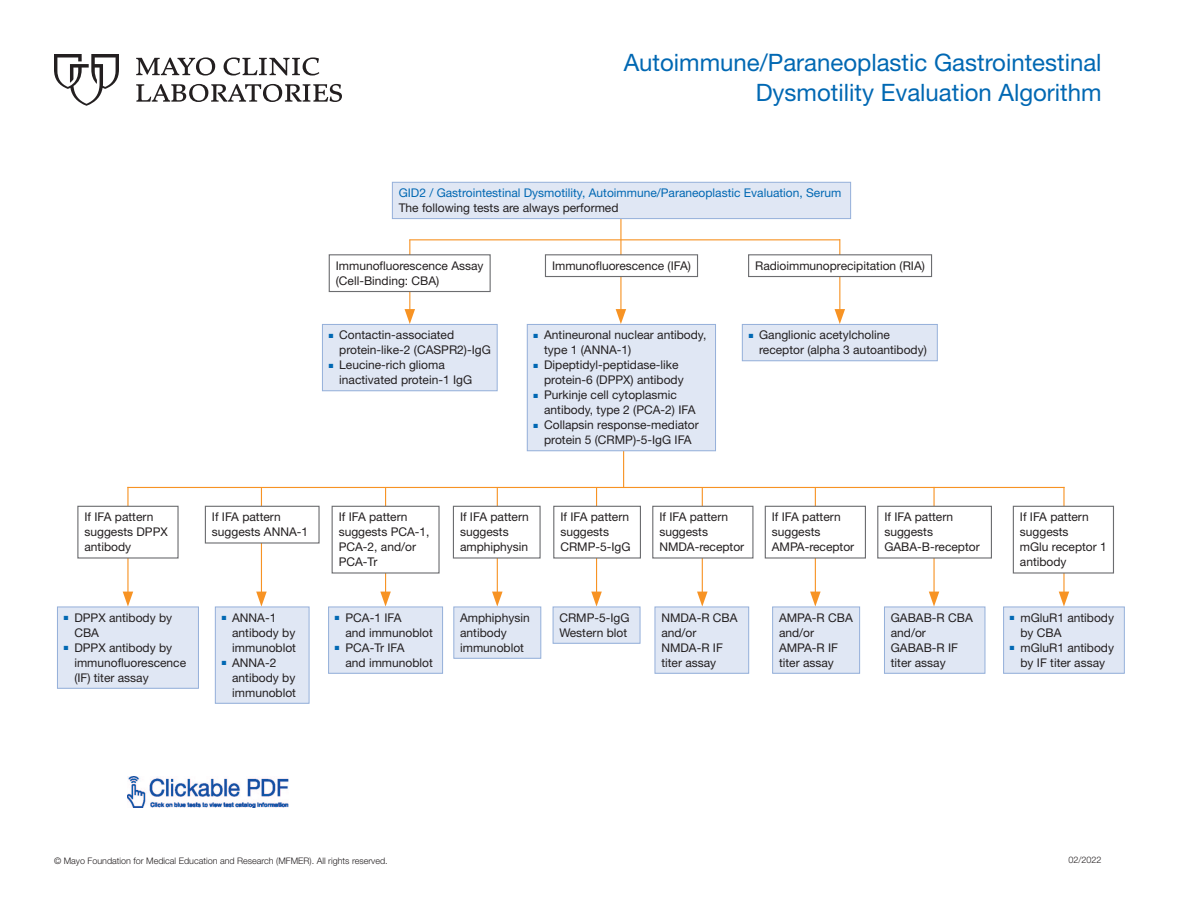
<style>
.page{position:relative;width:1188px;height:918px;background:#fff}
.page>*{position:absolute;margin:0;border:0;box-sizing:border-box;transform-origin:0 0}
.t1{font:24px/30px "Helvetica Neue LT Std";color:#0168b3;text-align:right}
.t2{font:12px/15px "Helvetica Neue LT Std";color:#231f20}
.t3{font:12px "Helvetica Neue LT Std";color:#0168b3}
.t4{font:300 9px "Helvetica Neue LT Std";color:#231f20}
</style>
<div class="page">
<svg style="left:54px;top:54px;width:65px;height:52px"></svg>
<svg style="left:136px;top:84px;width:206px;height:18px"></svg>
<svg style="left:136px;top:57px;width:183px;height:19px"></svg>
<svg style="left:616px;top:309px;width:10px;height:15px"></svg>
<svg style="left:405px;top:309px;width:10px;height:15px"></svg>
<svg style="left:835px;top:309px;width:10px;height:15px"></svg>
<hr style="left:620px;top:205px;width:2px;height:111px;background:#f79324">
<hr style="left:409px;top:240px;width:1px;height:76px;background:#f79324">
<hr style="left:839px;top:263px;width:1px;height:53px;background:#f79324">
<hr style="left:839px;top:239px;width:1px;height:34px;background:#f79324">
<hr style="left:409px;top:239px;width:431px;height:1px;background:#f79324">
<hr style="left:127px;top:487px;width:938px;height:1px;background:#f79324">
<svg style="left:929px;top:592px;width:10px;height:15px"></svg>
<svg style="left:1059px;top:592px;width:10px;height:15px"></svg>
<svg style="left:810px;top:592px;width:11px;height:15px"></svg>
<svg style="left:697px;top:592px;width:11px;height:15px"></svg>
<svg style="left:591px;top:592px;width:11px;height:15px"></svg>
<svg style="left:492px;top:592px;width:11px;height:15px"></svg>
<svg style="left:380px;top:592px;width:11px;height:15px"></svg>
<svg style="left:256px;top:592px;width:11px;height:15px"></svg>
<svg style="left:123px;top:592px;width:10px;height:15px"></svg>
<hr style="left:933px;top:487px;width:2px;height:111px;background:#f79324">
<hr style="left:1063px;top:487px;width:2px;height:111px;background:#f79324">
<hr style="left:815px;top:488px;width:1px;height:111px;background:#f79324">
<hr style="left:702px;top:488px;width:1px;height:111px;background:#f79324">
<hr style="left:596px;top:488px;width:1px;height:111px;background:#f79324">
<hr style="left:497px;top:488px;width:1px;height:111px;background:#f79324">
<hr style="left:385px;top:488px;width:1px;height:111px;background:#f79324">
<hr style="left:261px;top:488px;width:1px;height:113px;background:#f79324">
<hr style="left:127px;top:487px;width:2px;height:114px;background:#f79324">
<div style="left:454px;top:607px;width:87px;height:51px;background:#e0e7f4"></div>
<div style="left:453px;top:607px;width:88px;height:52px;border:1px solid #95b0da"></div>
<div style="left:329px;top:607px;width:114px;height:66px;background:#e0e7f4"></div>
<div style="left:328px;top:607px;width:115px;height:67px;border:1px solid #95b0da"></div>
<div style="left:215px;top:607px;width:94px;height:96px;background:#e0e7f4"></div>
<div style="left:215px;top:607px;width:94px;height:97px;border:1px solid #95b0da"></div>
<div style="left:57px;top:607px;width:141px;height:81px;background:#e0e7f4"></div>
<div style="left:57px;top:607px;width:142px;height:82px;border:1px solid #95b0da"></div>
<div style="left:553px;top:607px;width:87px;height:36px;background:#e0e7f4"></div>
<div style="left:553px;top:607px;width:87px;height:37px;border:1px solid #95b0da"></div>
<div style="left:655px;top:607px;width:94px;height:66px;background:#e0e7f4"></div>
<div style="left:655px;top:607px;width:94px;height:67px;border:1px solid #95b0da"></div>
<div style="left:773px;top:607px;width:87px;height:66px;background:#e0e7f4"></div>
<div style="left:772px;top:607px;width:88px;height:67px;border:1px solid #95b0da"></div>
<div style="left:884px;top:607px;width:101px;height:66px;background:#e0e7f4"></div>
<div style="left:884px;top:607px;width:101px;height:67px;border:1px solid #95b0da"></div>
<div style="left:1004px;top:607px;width:120px;height:66px;background:#e0e7f4"></div>
<div style="left:1003px;top:607px;width:122px;height:67px;border:1px solid #95b0da"></div>
<div style="left:392px;top:182px;width:459px;height:37px;background:#e0e7f4"></div>
<div style="left:392px;top:182px;width:459px;height:37px;border:1px solid #95b0da"></div>
<hr style="left:623px;top:388px;width:1px;height:100px;background:#f79324">
<div style="left:527px;top:324px;width:189px;height:127px;background:#e0e7f4"></div>
<div style="left:527px;top:324px;width:189px;height:127px;border:1px solid #95b0da"></div>
<div style="left:322px;top:324px;width:175px;height:67px;background:#e0e7f4"></div>
<div style="left:322px;top:324px;width:176px;height:67px;border:1px solid #95b0da"></div>
<div style="left:742px;top:324px;width:195px;height:37px;background:#e0e7f4"></div>
<div style="left:742px;top:324px;width:196px;height:37px;border:1px solid #95b0da"></div>
<div style="left:78px;top:506px;width:100px;height:52px;background:#fff"></div>
<div style="left:77px;top:506px;width:102px;height:53px;border:1px solid #6c6d70"></div>
<div style="left:205px;top:506px;width:114px;height:37px;background:#fff"></div>
<div style="left:205px;top:506px;width:115px;height:38px;border:1px solid #6c6d70"></div>
<div style="left:329px;top:255px;width:161px;height:37px;background:#fff"></div>
<div style="left:329px;top:254px;width:162px;height:38px;border:1px solid #6c6d70"></div>
<div style="left:749px;top:255px;width:183px;height:22px;background:#fff"></div>
<div style="left:748px;top:254px;width:184px;height:23px;border:1px solid #6c6d70"></div>
<div style="left:545px;top:255px;width:153px;height:22px;background:#fff"></div>
<div style="left:545px;top:254px;width:153px;height:23px;border:1px solid #6c6d70"></div>
<div style="left:453px;top:506px;width:87px;height:52px;background:#fff"></div>
<div style="left:453px;top:506px;width:88px;height:53px;border:1px solid #6c6d70"></div>
<div style="left:553px;top:506px;width:88px;height:53px;border:1px solid #6c6d70"></div>
<div style="left:653px;top:506px;width:100px;height:52px;background:#fff"></div>
<div style="left:652px;top:506px;width:101px;height:53px;border:1px solid #6c6d70"></div>
<div style="left:765px;top:506px;width:100px;height:52px;background:#fff"></div>
<div style="left:765px;top:506px;width:101px;height:53px;border:1px solid #6c6d70"></div>
<div style="left:878px;top:506px;width:113px;height:52px;background:#fff"></div>
<div style="left:877px;top:506px;width:115px;height:53px;border:1px solid #6c6d70"></div>
<div style="left:1013px;top:506px;width:100px;height:67px;background:#fff"></div>
<div style="left:1013px;top:506px;width:101px;height:68px;border:1px solid #6c6d70"></div>
<div style="left:332px;top:506px;width:107px;height:67px;background:#fff"></div>
<div style="left:332px;top:506px;width:108px;height:68px;border:1px solid #6c6d70"></div>
<img style="left:128px;top:777px;width:161px;height:30px">
<h1 class="t1" style="left:624px;top:47px;width:479px">Autoimmune/Paraneoplastic Gastrointestinal<br>Dysmotility Evaluation Algorithm</h1>
<p class="t3" style="left:399px;top:186px;width:444px">GID2 / Gastrointestinal Dysmotility, Autoimmune/Paraneoplastic Evaluation, Serum</p>
<p class="t2" style="left:399px;top:200px;width:221px">The following tests are always performed</p>
<p class="t2" style="left:336px;top:258px;width:149px">Immunofluorescence Assay (Cell-Binding: CBA)</p>
<p class="t2" style="left:552px;top:258px;width:140px">Immunofluorescence (IFA)</p>
<p class="t2" style="left:755px;top:258px;width:171px">Radioimmunoprecipitation (RIA)</p>
<p class="t2" style="left:339px;top:327px;width:153px;text-indent:-10px"><sup>■</sup> Contactin-associated protein-like-2 (CASPR2)-IgG</p>
<p class="t2" style="left:339px;top:357px;width:134px;text-indent:-10px"><sup>■</sup> Leucine-rich glioma inactivated protein-1 IgG</p>
<p class="t2" style="left:544px;top:327px;width:164px;text-indent:-10px"><sup>■</sup> Antineuronal nuclear antibody, type 1 (ANNA-1)</p>
<p class="t2" style="left:544px;top:357px;width:141px;text-indent:-10px"><sup>■</sup> Dipeptidyl-peptidase-like protein-6 (DPPX) antibody</p>
<p class="t2" style="left:544px;top:387px;width:153px;text-indent:-10px"><sup>■</sup> Purkinje cell cytoplasmic antibody, type 2 (PCA-2) IFA</p>
<p class="t2" style="left:534px;top:417px;width:167px;text-align:center"><sup>■</sup> Collapsin response-mediator protein 5 (CRMP)-5-IgG IFA</p>
<p class="t2" style="left:759px;top:327px;width:169px;text-indent:-10px"><sup>■</sup> Ganglionic acetylcholine receptor (alpha 3 autoantibody)</p>
<p class="t2" style="left:84px;top:510px;width:85px">If IFA pattern suggests DPPX antibody</p>
<p class="t2" style="left:212px;top:510px;width:98px">If IFA pattern suggests ANNA-1</p>
<p class="t2" style="left:74px;top:610px;width:99px;text-indent:-10px"><sup>■</sup> DPPX antibody by<br>CBA</p>
<p class="t2" style="left:74px;top:640px;width:113px;text-indent:-10px"><sup>■</sup> DPPX antibody by immunofluorescence (IF) titer assay</p>
<p class="t2" style="left:232px;top:610px;width:65px;text-indent:-10px"><sup>■</sup> ANNA-1 antibody by immunoblot</p>
<p class="t2" style="left:232px;top:655px;width:65px;text-indent:-10px"><sup>■</sup> ANNA-2 antibody by immunoblot</p>
<p class="t2" style="left:339px;top:510px;width:92px">If IFA pattern suggests PCA-1,<br>PCA-2, and/or<br>PCA-Tr</p>
<p class="t2" style="left:345px;top:610px;width:89px;text-indent:-10px"><sup>■</sup> PCA-1 IFA<br>and immunoblot</p>
<p class="t2" style="left:345px;top:640px;width:89px;text-indent:-10px"><sup>■</sup> PCA-Tr IFA<br>and immunoblot</p>
<p class="t2" style="left:460px;top:510px;width:70px">If IFA pattern suggests amphiphysin</p>
<p class="t2" style="left:560px;top:510px;width:72px">If IFA pattern suggests<br>CRMP-5-IgG</p>
<p class="t2" style="left:659px;top:510px;width:86px">If IFA pattern suggests<br>NMDA-receptor</p>
<p class="t2" style="left:772px;top:510px;width:84px">If IFA pattern suggests<br>AMPA-receptor</p>
<p class="t2" style="left:884px;top:510px;width:97px">If IFA pattern suggests<br>GABA-B-receptor</p>
<p class="t2" style="left:1020px;top:510px;width:88px">If IFA pattern suggests<br>mGlu receptor 1 antibody</p>
<p class="t2" style="left:460px;top:610px;width:71px">Amphiphysin antibody immunoblot</p>
<p class="t2" style="left:559px;top:610px;width:72px">CRMP-5-IgG<br>Western blot</p>
<p class="t2" style="left:661px;top:610px;width:78px">NMDA-R CBA and/or<br>NMDA-R IF titer assay</p>
<p class="t2" style="left:779px;top:610px;width:75px">AMPA-R CBA and/or<br>AMPA-R IF titer assay</p>
<p class="t2" style="left:891px;top:610px;width:83px">GABAB-R CBA and/or<br>GABAB-R IF titer assay</p>
<p class="t2" style="left:1020px;top:610px;width:95px;text-indent:-10px"><sup>■</sup> mGluR1 antibody by CBA</p>
<p class="t2" style="left:1010px;top:640px;width:106px;text-align:center"><sup>■</sup> mGluR1 antibody by IF titer assay</p>
<p class="t4" style="left:54px;top:855px;width:335px">© Mayo Foundation for Medical Education and Research (MFMER). All rights reserved.</p>
<p class="t4" style="left:1069px;top:855px;width:35px">02/2022</p>
</div>
